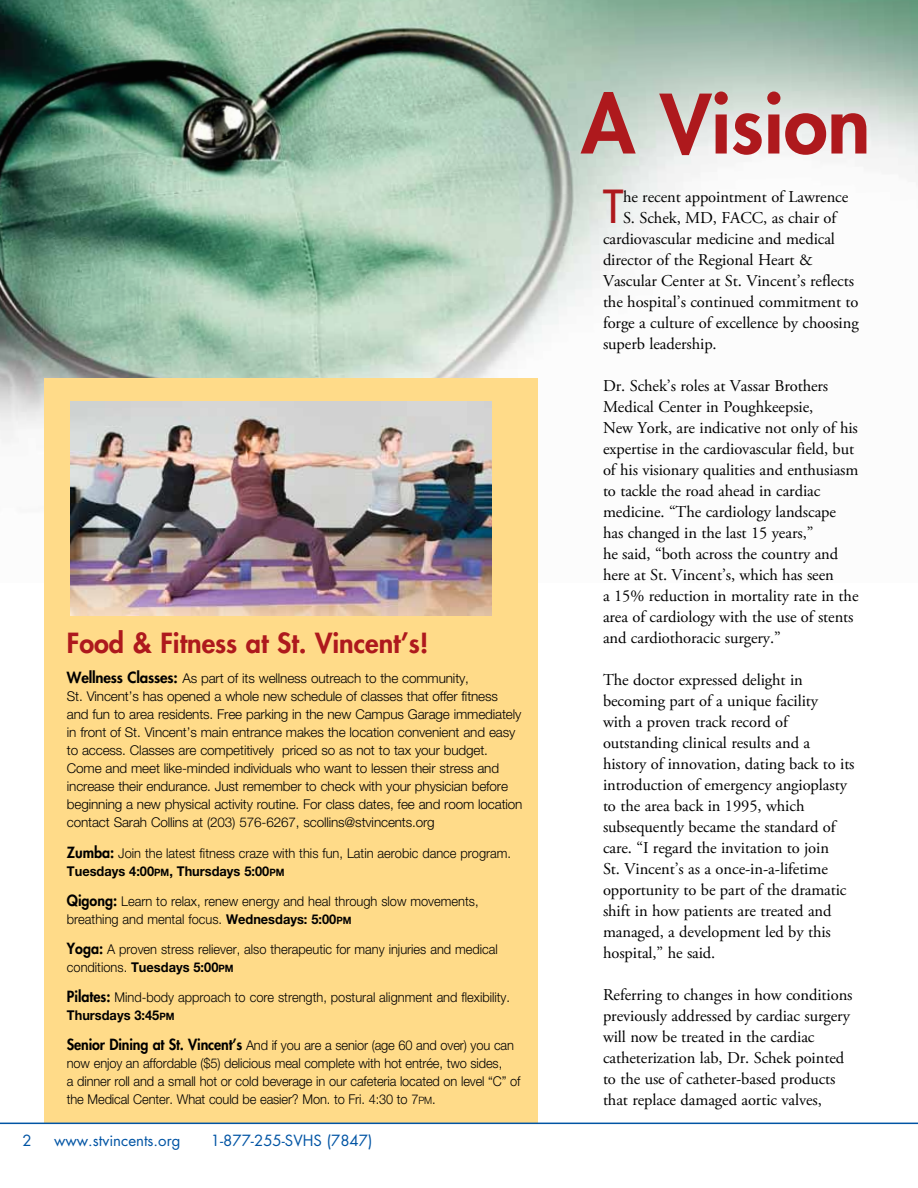
<style>
.page{position:relative;width:918px;height:1188px;background:#fff}
.page>*{position:absolute;margin:0;border:0;box-sizing:border-box;transform-origin:0 0}
.t1{font:800 79.5px "Futura";color:#ae191d}
.t2{font:44.4px "Futura";color:#ae191d}
.t3{font:800 27px "Futura";color:#ae191d}
.t4{font:16.5px/21px "Adobe Garamond Pro";letter-spacing:-.005em;color:#000}
.t5{font:15px "Futura";color:#0054a4}
.t6{font:300 13.5px/18px "Helvetica Neue";letter-spacing:-.01em;color:#000;scale:.95 1}
.t7{font:300 13.5px/18px "Helvetica Neue";letter-spacing:-.01em;color:#000}
.s1{font-family:"Futura";font-weight:800;font-size:15px}
.s2{font-weight:700}
.s3{font-weight:700;font-size:10.2px}
.s4{font-size:10.2px}
</style>
<div class="page">
<img style="left:0;top:0;width:918px;height:443px">
<div style="left:44px;top:378px;width:494px;height:744px;background:#ffdb89"></div>
<img style="left:70px;top:402px;width:422px;height:214px">
<hr style="left:0;top:1123px;width:918px;height:1px;background:#0054a4">
<h3 class="t3" style="left:67px;top:626px;width:363px">Food &amp; Fitness at St. Vincent’s!</h3>
<p class="t7" style="left:67px;top:669px;width:457px"><span class="s1">Wellness Classes:</span> As part of its wellness outreach to the community,<br>St. Vincent’s has opened a whole new schedule of classes that offer fitness and fun to area residents. Free parking in the new Campus Garage immediately in front of St. Vincent’s main entrance makes the location convenient and easy to access. Classes are competitively priced so as not to tax your budget.<br>Come and meet like-minded individuals who want to lessen their stress and increase their endurance. Just remember to check with your physician before beginning a new physical activity routine. For class dates, fee and room location contact Sarah Collins at (203) 576-6267, scollins@stvincents.org</p>
<p class="t6" style="left:67px;top:843px;width:469px"><span class="s1">Zumba:</span> Join the latest fitness craze with this fun, Latin aerobic dance program.<br><span class="s2">Tuesdays 4:00</span><span class="s3">PM</span><span class="s2">, Thursdays 5:00</span><span class="s3">PM</span></p>
<p class="t6" style="left:67px;top:892px;width:435px"><span class="s1">Qigong:</span> Learn to relax, renew energy and heal through slow movements, breathing and mental focus. <span class="s2">Wednesdays: 5:00</span><span class="s3">PM</span></p>
<p class="t6" style="left:67px;top:940px;width:455px"><span class="s1">Yoga:</span> A proven stress reliever, also therapeutic for many injuries and medical conditions. <span class="s2">Tuesdays 5:00</span><span class="s3">PM</span></p>
<p class="t6" style="left:67px;top:988px;width:468px"><span class="s1">Pilates:</span> Mind-body approach to core strength, postural alignment and flexibility.<br><span class="s2">Thursdays 3:45</span><span class="s3">PM</span></p>
<p class="t6" style="left:67px;top:1036px;width:479px"><span class="s1">Senior Dining at St. Vincent’s</span> And if you are a senior (age 60 and over) you can now enjoy an affordable ($5) delicious meal complete with hot entrée, two sides,<br>a dinner roll and a small hot or cold beverage in our cafeteria located on level “C” of the Medical Center. What could be easier? Mon. to Fri. 4:30 to 7<span class="s4">pm</span>.</p>
<p class="t5" style="left:22px;top:1131px;width:11px">2</p>
<p class="t5" style="left:54px;top:1131px;width:128px">www.stvincents.org</p>
<p class="t5" style="left:211px;top:1131px;width:163px">1-877-255-SVHS (7847)</p>
<h1 class="t1" style="left:581px;top:74px;width:291px">A Vision</h1>
<h2 class="t2" style="left:603px;top:178px;width:22px">T</h2>
<p class="t4" style="left:623px;top:186px;width:227px">he recent appointment of Lawrence</p>
<p class="t4" style="left:623px;top:207px;width:215px">S. Schek, MD, FACC, as chair of</p>
<p class="t4" style="left:603px;top:228px;width:234px">cardiovascular medicine and medical</p>
<p class="t4" style="left:603px;top:249px;width:211px">director of the Regional Heart &amp;</p>
<p class="t4" style="left:603px;top:270px;width:253px">Vascular Center at St. Vincent’s reflects</p>
<p class="t4" style="left:603px;top:291px;width:257px">the hospital’s continued commitment to</p>
<p class="t4" style="left:603px;top:312px;width:257px">forge a culture of excellence by choosing</p>
<p class="t4" style="left:603px;top:333px;width:115px">superb leadership.</p>
<p class="t4" style="left:603px;top:375px;width:257px">Dr. Schek’s roles at Vassar Brothers Medical Center in Poughkeepsie,<br>New York, are indicative not only of his expertise in the cardiovascular field, but of his visionary qualities and enthusiasm to tackle the road ahead in cardiac medicine. “The cardiology landscape has changed in the last 15 years,”<br>he said, “both across the country and here at St. Vincent’s, which has seen<br>a 15% reduction in mortality rate in the area of cardiology with the use of stents and cardiothoracic surgery.”</p>
<p class="t4" style="left:603px;top:669px;width:253px">The doctor expressed delight in becoming part of a unique facility<br>with a proven track record of outstanding clinical results and a history of innovation, dating back to its introduction of emergency angioplasty to the area back in 1995, which subsequently became the standard of care. “I regard the invitation to join<br>St. Vincent’s as a once-in-a-lifetime opportunity to be part of the dramatic shift in how patients are treated and managed, a development led by this hospital,” he said.</p>
<p class="t4" style="left:603px;top:985px;width:251px">Referring to changes in how conditions previously addressed by cardiac surgery will now be treated in the cardiac catheterization lab, Dr. Schek pointed to the use of catheter-based products that replace damaged aortic valves,</p>
</div>
